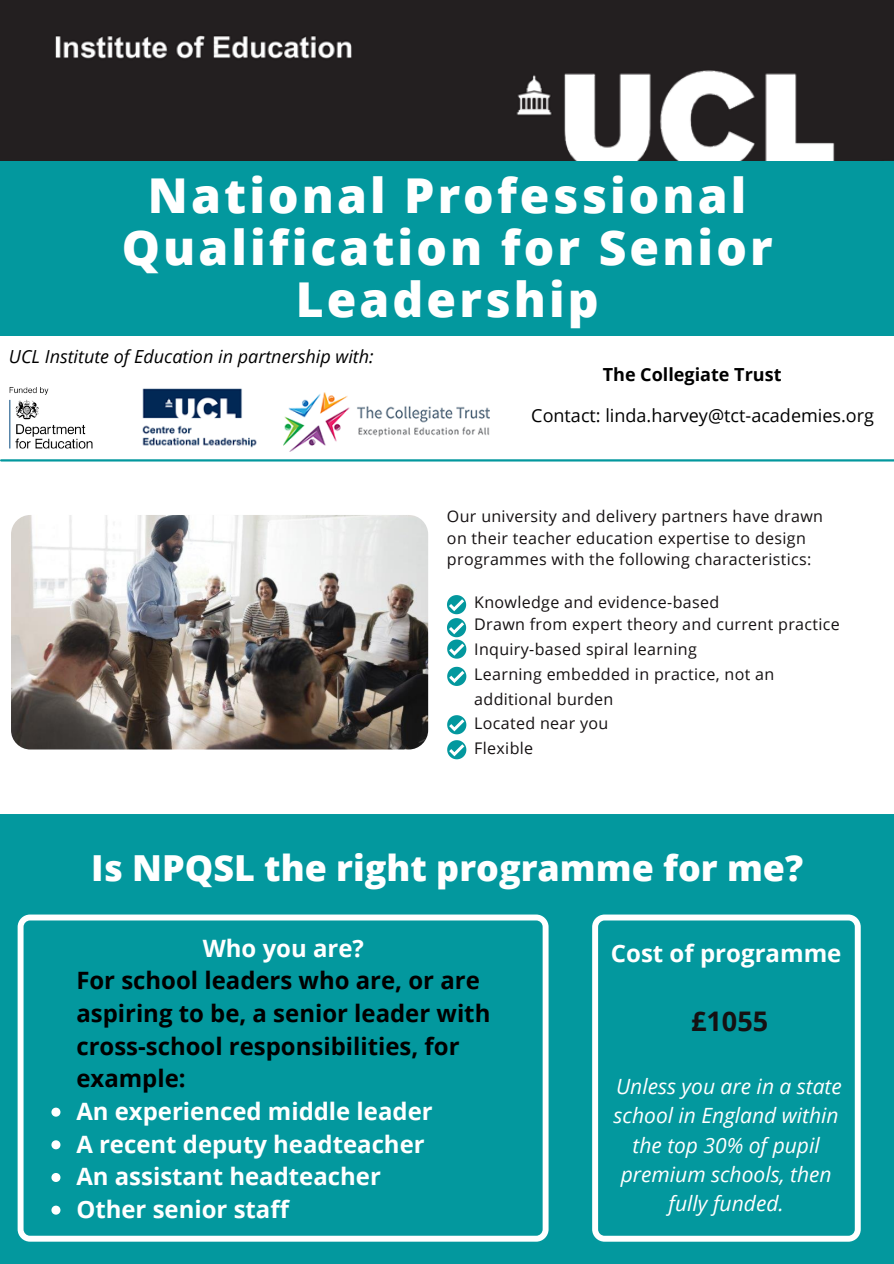
<style>
.page{position:relative;width:894px;height:1264px;background:#fff}
.page>*{position:absolute;margin:0;border:0;box-sizing:border-box;transform-origin:0 0}
.t1{font:800 48px/51.8px "Open Sans";letter-spacing:.065em;color:#fff;text-align:center}
.t2{font:800 35.85px "Open Sans";color:#fff}
.t3{font:700 27px "Open Sans";color:#151112}
.t4{font:700 24px "Open Sans";color:#fff}
.t5{font:700 23.85px/32.7px "Open Sans";color:#000}
.t6{font:700 23.85px "Open Sans";color:#fff}
.t7{font:italic 21px/29.2px "Open Sans";color:#fff;text-align:center}
.t8{font:italic 18px "Open Sans";color:#000}
.t9{font:18px "Open Sans";color:#000}
.t10{font:700 18px "Open Sans";color:#000}
.t11{font:16.05px/21.5px "Open Sans";letter-spacing:.02em;color:#151112}
</style>
<div class="page">
<div style="left:0;top:0;width:893px;height:1263px;background:#03989e"></div>
<div style="left:0;top:336px;width:893px;height:478px;background:#fff"></div>
<img style="left:0;top:0;width:893px;height:161px">
<img style="left:11px;top:515px;width:417px;height:234px;border-radius:19px">
<svg style="left:18px;top:914px;width:530px;height:327px"></svg>
<svg style="left:51px;top:1107px;width:9px;height:9px"></svg>
<svg style="left:51px;top:1140px;width:9px;height:9px"></svg>
<svg style="left:51px;top:1172px;width:9px;height:9px"></svg>
<svg style="left:51px;top:1205px;width:9px;height:9px"></svg>
<svg style="left:592px;top:914px;width:268px;height:327px"></svg>
<svg style="left:447px;top:595px;width:19px;height:63px"></svg>
<svg style="left:447px;top:666px;width:19px;height:20px"></svg>
<svg style="left:447px;top:715px;width:19px;height:19px"></svg>
<svg style="left:447px;top:740px;width:19px;height:19px"></svg>
<img style="left:2px;top:378px;width:95px;height:73px">
<img style="left:140px;top:386px;width:139px;height:66px">
<hr style="left:1px;top:459px;width:892px;height:2px;background:#03989e">
<img style="left:283px;top:392px;width:206px;height:60px">
<p class="t1" style="left:122px;top:169px;width:652px">National Professional<br>Qualification for Senior<br>Leadership</p>
<p class="t8" style="left:9px;top:344px;width:366px">UCL Institute of Education in partnership with:</p>
<p class="t10" style="left:602px;top:361px;width:180px">The Collegiate Trust</p>
<p class="t9" style="left:531px;top:402px;width:344px">Contact: linda.harvey@tct-academies.org</p>
<p class="t11" style="left:447px;top:505px;width:377px">Our university and delivery partners have drawn on their teacher education expertise to design programmes with the following characteristics:</p>
<p class="t11" style="left:474px;top:590px;width:246px">Knowledge and evidence-based</p>
<p class="t11" style="left:474px;top:613px;width:367px">Drawn from expert theory and current practice</p>
<p class="t11" style="left:474px;top:638px;width:224px">Inquiry-based spiral learning</p>
<p class="t11" style="left:474px;top:661px;width:301px;line-height:24.8px">Learning embedded in practice, not an additional burden</p>
<p class="t11" style="left:474px;top:712px;width:136px">Located near you</p>
<p class="t11" style="left:474px;top:737px;width:60px">Flexible</p>
<p class="t2" style="left:91px;top:843px;width:713px">Is NPQSL the right programme for me?</p>
<p class="t6" style="left:203px;top:931px;width:163px">Who you are?</p>
<p class="t5" style="left:76px;top:963px;width:415px">For school leaders who are, or are aspiring to be, a senior leader with cross-school responsibilities, for example:</p>
<p class="t6" style="left:76px;top:1094px;width:358px">An experienced middle leader</p>
<p class="t6" style="left:76px;top:1127px;width:350px">A recent deputy headteacher</p>
<p class="t6" style="left:76px;top:1159px;width:306px">An assistant headteacher</p>
<p class="t6" style="left:76px;top:1192px;width:214px">Other senior staff</p>
<p class="t4" style="left:610px;top:936px;width:232px">Cost of programme</p>
<p class="t3" style="left:691px;top:1002px;width:79px">£1055</p>
<p class="t7" style="left:613px;top:1071px;width:229px">Unless you are in a state school in England within the top 30% of pupil premium schools, then fully funded.</p>
</div>
